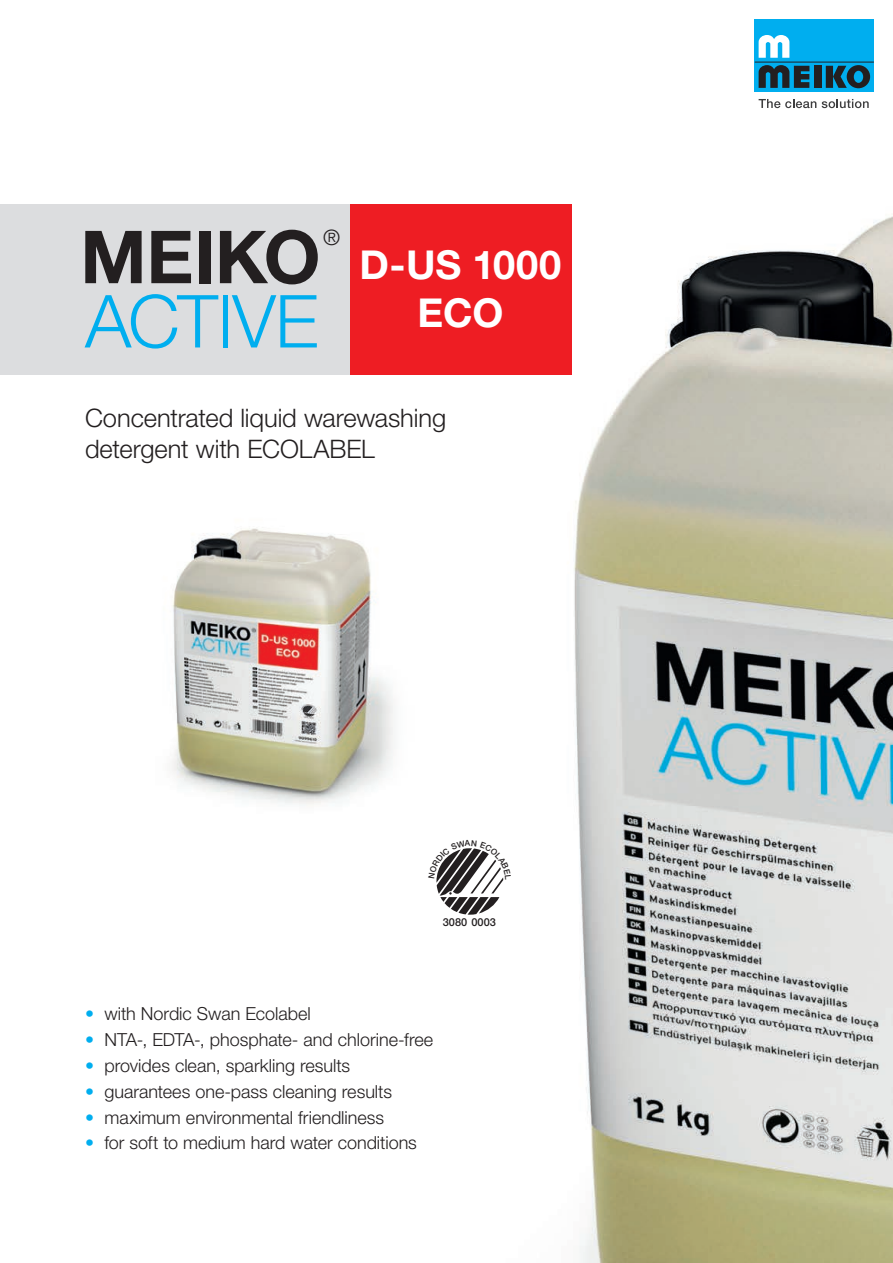
<style>
.page{position:relative;width:893px;height:1263px;background:#fff}
.page>*{position:absolute;margin:0;border:0;box-sizing:border-box;transform-origin:0 0}
.t1{font:300 73.2px "Helvetica Neue LTW1 G";letter-spacing:-.015em;color:#00aeef}
.t2{font:700 73.2px "Helvetica Neue LTW1 G";letter-spacing:-.005em;color:#231f20}
.t3{font:700 39.9px/47.8px "Helvetica Neue LTW1 G";letter-spacing:-.005em;color:#fff;text-align:center}
.t4{font:300 25.5px/30.6px "Helvetica Neue LTW1 G";letter-spacing:-.005em;color:#231f20}
.t5{font:300 21.3px "Helvetica Neue LTW1 G";color:#231f20}
.t6{font:300 18px "Helvetica Neue LTW1 G";color:#231f20}
.t7{font:500 10.95px "Helvetica Neue LTW1 G";color:#231f20}
.s1{color:#00aeef}
</style>
<div class="page">
<img style="left:249px;top:24px;width:644px;height:1239px">
<div style="left:755px;top:19px;width:119px;height:73px;background:#00aeef"></div>
<div style="left:814px;top:66px;width:7px;height:22px;background:#231f20"></div>
<svg style="left:826px;top:65px;width:44px;height:23px"></svg>
<hr style="left:755px;top:62px;width:119px;height:1px;background:#231f20">
<svg style="left:759px;top:35px;width:30px;height:23px"></svg>
<svg style="left:759px;top:65px;width:50px;height:23px"></svg>
<svg style="left:759px;top:99px;width:57px;height:9px"></svg>
<svg style="left:822px;top:99px;width:47px;height:9px"></svg>
<img style="left:172px;top:490px;width:264px;height:331px">
<div style="left:0;top:204px;width:350px;height:170px;background:#dcdddf"></div>
<div style="left:350px;top:204px;width:221px;height:170px;background:#ee1d23"></div>
<div style="left:425px;top:838px;width:89px;height:90px;background:#fff"></div>
<svg style="left:436px;top:848px;width:68px;height:67px"></svg>
<p class="t5" style="left:323px;top:224px;width:19px">®</p>
<h1 class="t2" style="left:80px;top:212px;width:242px">MEIKO</h1>
<h1 class="t1" style="left:85px;top:277px;width:235px">ACTIVE</h1>
<h2 class="t3" style="left:360px;top:241px;width:203px">D-US 1000<br>ECO</h2>
<h3 class="t4" style="left:85px;top:403px;width:363px">Concentrated liquid warewashing detergent with ECOLABEL</h3>
<p class="t7" style="left:443px;top:915px;width:55px">3080 0003</p>
<p class="t6" style="left:85px;top:1003px;width:227px"><span class="s1">•</span> with Nordic Swan Ecolabel</p>
<p class="t6" style="left:85px;top:1028px;width:350px"><span class="s1">•</span> NTA-, EDTA-, phosphate- and chlorine-free</p>
<p class="t6" style="left:85px;top:1054px;width:267px"><span class="s1">•</span> provides clean, sparkling results</p>
<p class="t6" style="left:85px;top:1080px;width:308px"><span class="s1">•</span> guarantees one-pass cleaning results</p>
<p class="t6" style="left:85px;top:1106px;width:301px"><span class="s1">•</span> maximum environmental friendliness</p>
<p class="t6" style="left:85px;top:1132px;width:333px"><span class="s1">•</span> for soft to medium hard water conditions</p>
</div>
